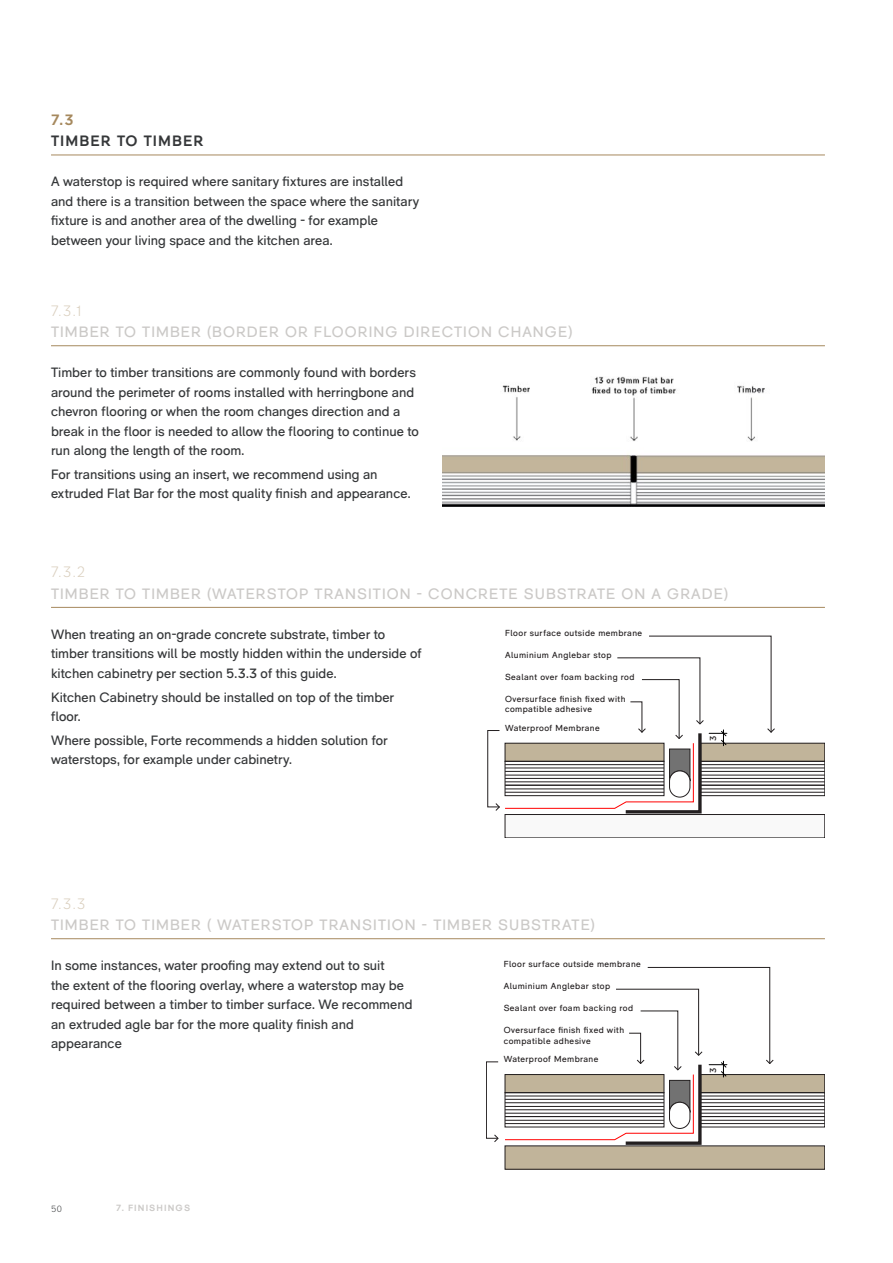
<style>
.page{position:relative;width:893px;height:1263px;background:#fff}
.page>*{position:absolute;margin:0;border:0;box-sizing:border-box;transform-origin:0 0}
.t1{font:15px "RM Pro";letter-spacing:.075em;color:#cbc9c7}
.t2{font:300 15px "RM Pro";color:#dacfbe}
.t3{font:700 15px "RM Pro";letter-spacing:.075em;color:#353739}
.t4{font:700 15px "RM Pro";color:#a6895e}
.t5{font:13.5px/19.5px "RM Pro";color:#353739}
.t6{font:700 9px "RM Pro";color:#cbc9c7}
.t7{font:300 9px "RM Pro";color:#353739}
.t8{font:8.7px/10.5px "RM Pro";letter-spacing:.05em;color:#231f20}
</style>
<div class="page">
<hr style="left:51px;top:155px;width:774px;height:1px;background:#a6895e">
<img style="left:442px;top:376px;width:383px;height:130px">
<hr style="left:51px;top:345px;width:774px;height:1px;background:#a6895e">
<hr style="left:51px;top:607px;width:774px;height:1px;background:#a6895e">
<div style="left:505px;top:814px;width:320px;height:24px;background:#f9f9f9"></div>
<div style="left:701px;top:743px;width:124px;height:18px;background:#c1b49a"></div>
<div style="left:700px;top:743px;width:125px;height:18px;border:1px solid #231f20"></div>
<div style="left:700px;top:761px;width:125px;height:35px;border:1px solid #231f20"></div>
<hr style="left:701px;top:768px;width:124px;height:1px;background:#231f20">
<hr style="left:701px;top:764px;width:124px;height:1px;background:#231f20">
<hr style="left:701px;top:771px;width:124px;height:1px;background:#231f20">
<hr style="left:701px;top:778px;width:124px;height:1px;background:#231f20">
<hr style="left:701px;top:775px;width:124px;height:1px;background:#231f20">
<hr style="left:701px;top:781px;width:124px;height:1px;background:#231f20">
<hr style="left:701px;top:785px;width:124px;height:1px;background:#231f20">
<hr style="left:701px;top:792px;width:124px;height:1px;background:#231f20">
<hr style="left:701px;top:789px;width:124px;height:1px;background:#231f20">
<svg style="left:487px;top:635px;width:288px;height:180px"></svg>
<hr style="left:51px;top:938px;width:774px;height:1px;background:#a6895e">
<div style="left:505px;top:1146px;width:320px;height:23px;background:#c1b49a"></div>
<div style="left:701px;top:1074px;width:124px;height:19px;background:#c1b49a"></div>
<div style="left:700px;top:1074px;width:125px;height:19px;border:1px solid #231f20"></div>
<div style="left:700px;top:1092px;width:125px;height:35px;border:1px solid #231f20"></div>
<hr style="left:701px;top:1099px;width:124px;height:1px;background:#231f20">
<hr style="left:701px;top:1096px;width:124px;height:1px;background:#231f20">
<hr style="left:701px;top:1102px;width:124px;height:1px;background:#231f20">
<hr style="left:701px;top:1109px;width:124px;height:1px;background:#231f20">
<hr style="left:701px;top:1106px;width:124px;height:1px;background:#231f20">
<hr style="left:701px;top:1113px;width:124px;height:1px;background:#231f20">
<hr style="left:701px;top:1116px;width:124px;height:1px;background:#231f20">
<hr style="left:701px;top:1123px;width:124px;height:1px;background:#231f20">
<hr style="left:701px;top:1120px;width:124px;height:1px;background:#231f20">
<svg style="left:486px;top:967px;width:288px;height:179px"></svg>
<p class="t4" style="left:51px;top:111px;width:24px">7.3</p>
<p class="t3" style="left:51px;top:132px;width:154px">TIMBER TO TIMBER</p>
<p class="t5" style="left:51px;top:172px;width:370px">A waterstop is required where sanitary fixtures are installed and there is a transition between the space where the sanitary fixture is and another area of the dwelling - for example between your living space and the kitchen area.</p>
<p class="t2" style="left:51px;top:302px;width:32px">7.3.1</p>
<p class="t1" style="left:51px;top:323px;width:523px">TIMBER TO TIMBER (BORDER OR FLOORING DIRECTION CHANGE)</p>
<p class="t5" style="left:51px;top:363px;width:369px">Timber to timber transitions are commonly found with borders around the perimeter of rooms installed with herringbone and chevron flooring or when the room changes direction and a break in the floor is needed to allow the flooring to continue to run along the length of the room.</p>
<p class="t5" style="left:51px;top:465px;width:361px">For transitions using an insert, we recommend using an extruded Flat Bar for the most quality finish and appearance.</p>
<p class="t2" style="left:51px;top:564px;width:36px">7.3.2</p>
<p class="t1" style="left:51px;top:584px;width:679px">TIMBER TO TIMBER (WATERSTOP TRANSITION - CONCRETE SUBSTRATE ON A GRADE)</p>
<p class="t5" style="left:51px;top:625px;width:372px">When treating an on-grade concrete substrate, timber to timber transitions will be mostly hidden within the underside of kitchen cabinetry per section 5.3.3 of this guide.</p>
<p class="t5" style="left:51px;top:687px;width:345px">Kitchen Cabinetry should be installed on top of the timber floor.</p>
<p class="t5" style="left:51px;top:731px;width:338px">Where possible, Forte recommends a hidden solution for waterstops, for example under cabinetry.</p>
<p class="t8" style="left:505px;top:628px;width:139px">Floor surface outside membrane</p>
<p class="t8" style="left:505px;top:650px;width:108px">Aluminium Anglebar stop</p>
<p class="t8" style="left:505px;top:671px;width:131px">Sealant over foam backing rod</p>
<p class="t8" style="left:505px;top:694px;width:122px">Oversurface finish fixed with compatible adhesive</p>
<p class="t8" style="left:505px;top:722px;width:96px">Waterproof Membrane</p>
<p class="t8" style="left:708px;top:741px;width:7px;rotate:-90deg">3</p>
<p class="t2" style="left:51px;top:895px;width:36px">7.3.3</p>
<p class="t1" style="left:51px;top:916px;width:545px">TIMBER TO TIMBER ( WATERSTOP TRANSITION - TIMBER SUBSTRATE)</p>
<p class="t5" style="left:51px;top:956px;width:363px">In some instances, water proofing may extend out to suit<br>the extent of the flooring overlay, where a waterstop may be required between a timber to timber surface. We recommend an extruded agle bar for the more quality finish and appearance</p>
<p class="t8" style="left:504px;top:959px;width:139px">Floor surface outside membrane</p>
<p class="t8" style="left:504px;top:981px;width:108px">Aluminium Anglebar stop</p>
<p class="t8" style="left:504px;top:1003px;width:131px">Sealant over foam backing rod</p>
<p class="t8" style="left:504px;top:1025px;width:122px">Oversurface finish fixed with compatible adhesive</p>
<p class="t7" style="left:51px;top:1204px;width:12px">50</p>
<p class="t6" style="left:116px;top:1202px;width:26px">7. FINISHINGS</p>
<p class="t8" style="left:504px;top:1054px;width:96px">Waterproof Membrane</p>
<p class="t8" style="left:708px;top:1072px;width:7px;rotate:-90deg">3</p>
</div>
